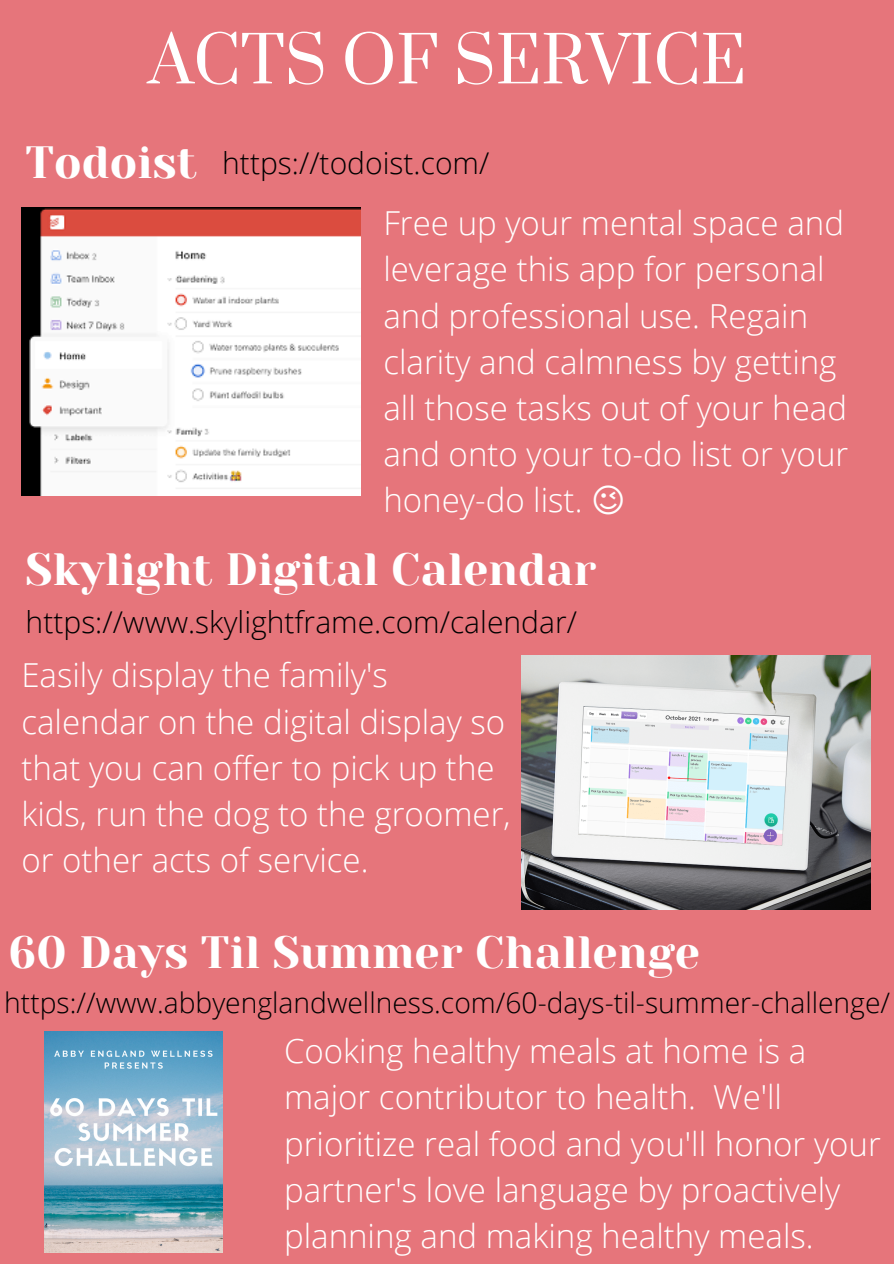
<style>
.page{position:relative;width:894px;height:1264px;background:#fff}
.page>*{position:absolute;margin:0;border:0;box-sizing:border-box;transform-origin:0 0}
.t1{font:63px "Prata";color:#fff}
.t2{font:45px "Yeseva One";color:#fff}
.t3{font:300 33px/46.2px "Open Sans";color:#fff}
.t4{font:300 30px "Open Sans";color:#000}
.t5{font:300 28.2px "Open Sans";color:#000}
</style>
<div class="page">
<div style="left:0;top:0;width:893px;height:1263px;background:#e6757b"></div>
<img style="left:21px;top:208px;width:339px;height:287px">
<img style="left:521px;top:656px;width:348px;height:253px">
<img style="left:44px;top:1031px;width:178px;height:221px">
<p class="t1" style="left:148px;top:21px;width:599px">ACTS OF SERVICE</p>
<p class="t2" style="left:26px;top:137px;width:173px">Todoist</p>
<p class="t4" style="left:222px;top:142px;width:268px">https://todoist.com/</p>
<p class="t3" style="left:383px;top:199px;width:466px">Free up your mental space and leverage this app for personal and professional use. Regain clarity and calmness by getting all those tasks out of your head and onto your to-do list or your honey-do list.</p>
<p class="t2" style="left:26px;top:544px;width:572px">Skylight Digital Calendar</p>
<p class="t4" style="left:26px;top:600px;width:552px">https://www.skylightframe.com/calendar/</p>
<p class="t3" style="left:21px;top:651px;width:490px">Easily display the family's calendar on the digital display so that you can offer to pick up the kids, run the dog to the groomer, or other acts of service.</p>
<p class="t2" style="left:9px;top:927px;width:693px">60 Days Til Summer Challenge</p>
<p class="t5" style="left:4px;top:982px;width:887px">https://www.abbyenglandwellness.com/60-days-til-summer-challenge/</p>
<p class="t3" style="left:284px;top:1027px;width:598px">Cooking healthy meals at home is a major contributor to health. We'll prioritize real food and you'll honor your partner's love language by proactively planning and making healthy meals.</p>
</div>
